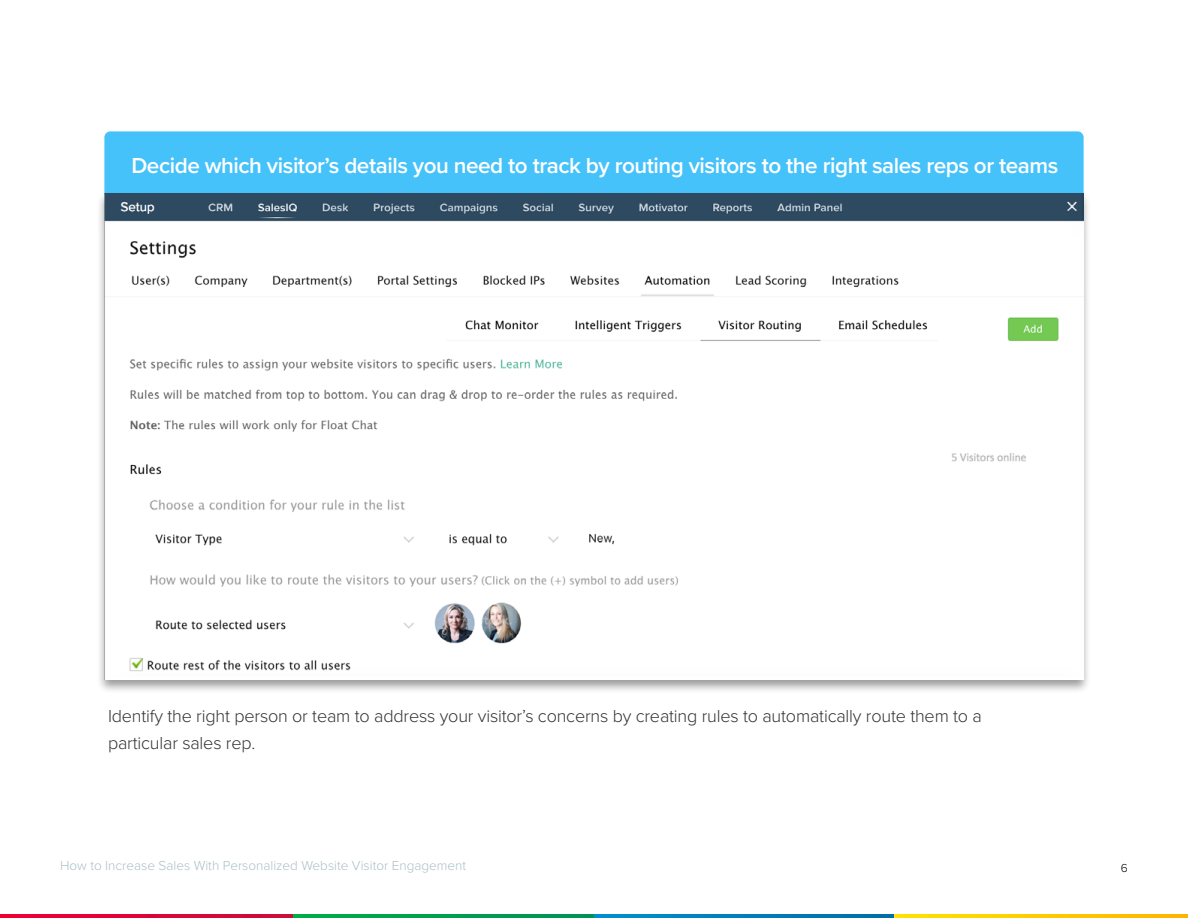
<style>
.page{position:relative;width:1188px;height:918px;background:#fff}
.page>*{position:absolute;margin:0;border:0;box-sizing:border-box;transform-origin:0 0}
.t1{font:600 22.5px "Proxima Nova";letter-spacing:-.02em;color:#fff}
.t2{font:300 18px/27px "Proxima Nova";letter-spacing:-.01em;color:#333}
.t3{font:300 13.5px "Proxima Nova";color:#acc0c7}
.t4{font:300 12px "Proxima Nova";color:#000}
</style>
<div class="page">
<img style="left:0;top:914px;width:1188px;height:4px">
<div style="left:104px;top:131px;width:980px;height:60px;background:#45c2fa"></div>
<div style="left:97px;top:191px;width:994px;height:503px;background:#000;opacity:.4"></div>
<img style="left:105px;top:194px;width:978px;height:486px">
<p class="t1" style="left:131px;top:148px;width:928px">Decide which visitor’s details you need to track by routing visitors to the right sales reps or teams</p>
<p class="t2" style="left:108px;top:702px;width:875px">Identify the right person or team to address your visitor’s concerns by creating rules to automatically route them to a particular sales rep.</p>
<p class="t3" style="left:60px;top:856px;width:408px">How to Increase Sales With Personalized Website Visitor Engagement</p>
<p class="t4" style="left:1121px;top:859px;width:9px">6</p>
</div>
